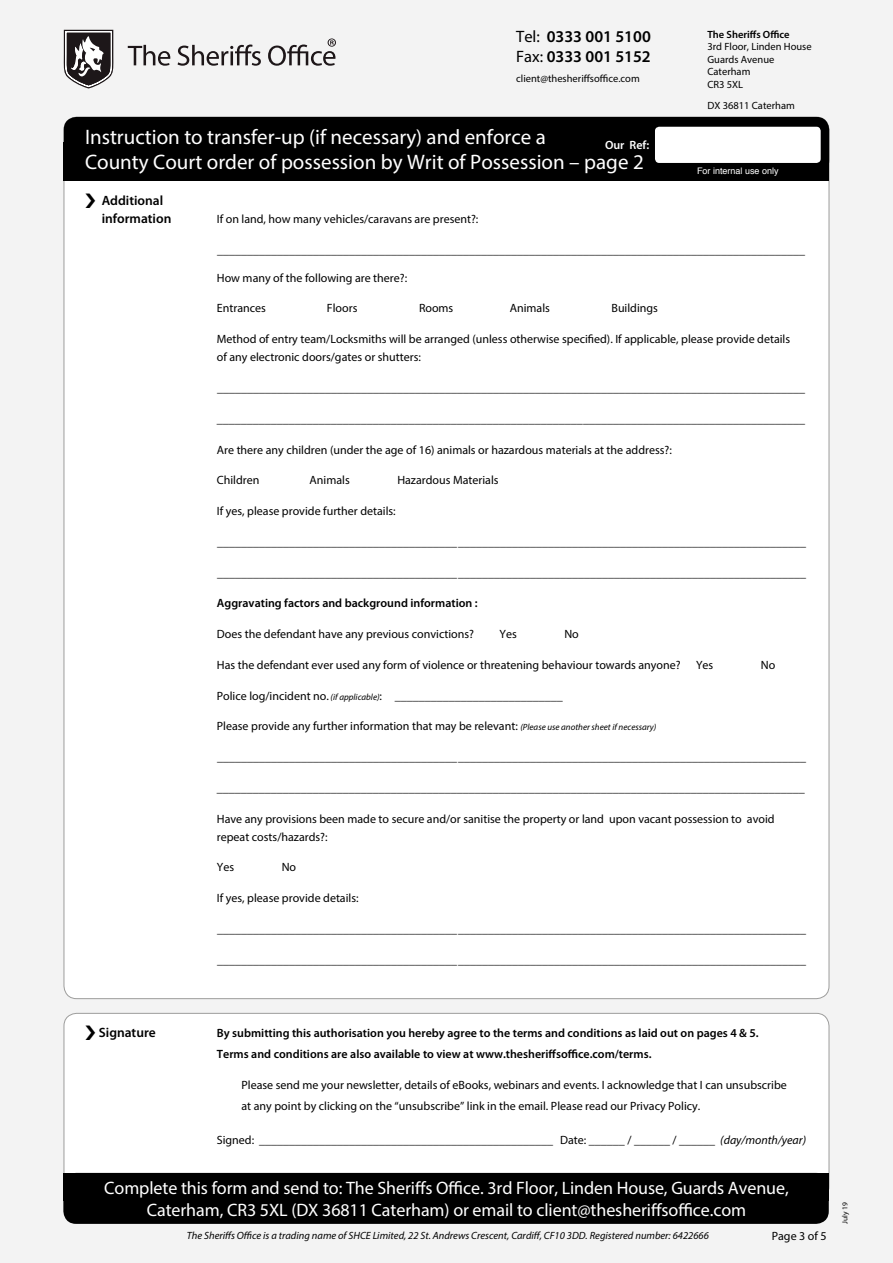
<style>
.page{position:relative;width:893px;height:1263px;background:#f3f3f3}
.page>*{position:absolute;margin:0;border:0;box-sizing:border-box;transform-origin:0 0}
.t1{font:21px/25.2px "Myriad Pro";color:#fff}
.t2{font:18px/21.6px "Myriad Pro";letter-spacing:-.005em;color:#fff;text-align:center}
.t3{font:600 16.5px/19.8px "Myriad Pro";color:#000}
.t4{font:600 13.5px/18px "Myriad Pro";color:#000}
.t5{font:12px/18px "Myriad Pro";color:#000}
.t6{font:600 12px/21px "Myriad Pro";color:#000}
.t7{font:600 12px "Myriad Pro";color:#fff}
.t8{font:italic 10.5px "Myriad Pro";color:#000}
.t9{font:10.5px/12.6px "Myriad Pro";color:#000}
.t10{font:600 10.5px "Myriad Pro";color:#000}
.t11{font:9px "Helvetica";color:#fff}
.t12{font:7.5px "Myriad Pro";color:#000}
.s1{font-weight:400}
.s2{font-style:italic;font-size:9px}
.s3{font-style:italic}
</style>
<div class="page">
<div style="left:64px;top:117px;width:765px;height:882px;background:#fff;border-radius:13px"></div>
<div style="left:64px;top:117px;width:765px;height:56px;background:#000;border-radius:13px"></div>
<div style="left:64px;top:143px;width:765px;height:38px;background:#000"></div>
<div style="left:655px;top:127px;width:166px;height:36px;background:#fff;border-radius:4px"></div>
<svg style="left:128px;top:45px;width:42px;height:21px"></svg>
<svg style="left:178px;top:45px;width:83px;height:21px"></svg>
<svg style="left:64px;top:30px;width:49px;height:59px"></svg>
<svg style="left:268px;top:38px;width:68px;height:28px"></svg>
<div style="left:64px;top:1013px;width:765px;height:186px;background:#fff;border-radius:13px"></div>
<div style="left:63px;top:1173px;width:766px;height:51px;background:#000;border-radius:13px"></div>
<div style="left:63px;top:1173px;width:766px;height:27px;background:#000"></div>
<h3 class="t3" style="left:516px;top:26px;width:136px"><span class="s1">Tel:</span> 0333 001 5100<br><span class="s1">Fax:</span> 0333 001 5152</h3>
<p class="t9" style="left:516px;top:72px;width:125px">client@thesheriffsoffice.com</p>
<h1 class="t1" style="left:85px;top:124px;width:560px">Instruction to transfer-up (if necessary) and enforce a<br>County Court order of possession by Writ of Possession – page 2</h1>
<p class="t7" style="left:605px;top:138px;width:46px">Our Ref:</p>
<p class="t10" style="left:707px;top:27px;width:84px">The Sheriffs Office</p>
<p class="t9" style="left:707px;top:40px;width:106px">3rd Floor, Linden House<br>Guards Avenue<br>Caterham<br>CR3 5XL</p>
<p class="t9" style="left:707px;top:99px;width:89px">DX 36811 Caterham</p>
<p class="t11" style="left:697px;top:164px;width:83px">For internal use only</p>
<p class="t4" style="left:102px;top:191px;width:71px">Additional information</p>
<p class="t5" style="left:217px;top:210px;width:263px">If on land, how many vehicles/caravans are present?:</p>
<p class="t5" style="left:217px;top:241px;width:589px">__________________________________________________________________________________________________</p>
<p class="t5" style="left:217px;top:268px;width:192px">How many of the following are there?:</p>
<p class="t5" style="left:217px;top:299px;width:51px">Entrances</p>
<p class="t5" style="left:327px;top:299px;width:32px">Floors</p>
<p class="t5" style="left:419px;top:299px;width:36px">Rooms</p>
<p class="t5" style="left:510px;top:299px;width:42px">Animals</p>
<p class="t5" style="left:611px;top:299px;width:48px">Buildings</p>
<p class="t5" style="left:217px;top:330px;width:575px">Method of entry team/Locksmiths will be arranged (unless otherwise specified). If applicable, please provide details of any electronic doors/gates or shutters:</p>
<p class="t5" style="left:217px;top:379px;width:590px">__________________________________________________________________________________________________</p>
<p class="t5" style="left:217px;top:409px;width:590px">__________________________________________________________________________________________________</p>
<p class="t5" style="left:217px;top:440px;width:457px">Are there any children (under the age of 16) animals or hazardous materials at the address?:</p>
<p class="t5" style="left:217px;top:471px;width:44px">Children</p>
<p class="t5" style="left:310px;top:471px;width:42px">Animals</p>
<p class="t5" style="left:397px;top:471px;width:103px">Hazardous Materials</p>
<p class="t5" style="left:217px;top:502px;width:180px">If yes, please provide further details:</p>
<p class="t5" style="left:217px;top:533px;width:591px">__________________________________________________________________________________________________</p>
<p class="t5" style="left:217px;top:563px;width:591px">__________________________________________________________________________________________________</p>
<p class="t6" style="left:217px;top:592px;width:262px">Aggravating factors and background information :</p>
<p class="t5" style="left:217px;top:625px;width:259px">Does the defendant have any previous convictions?</p>
<p class="t5" style="left:500px;top:625px;width:19px">Yes</p>
<p class="t5" style="left:564px;top:625px;width:16px">No</p>
<p class="t5" style="left:217px;top:656px;width:465px">Has the defendant ever used any form of violence or threatening behaviour towards anyone?</p>
<p class="t5" style="left:696px;top:656px;width:19px">Yes</p>
<p class="t5" style="left:761px;top:656px;width:16px">No</p>
<p class="t5" style="left:217px;top:686px;width:347px">Police log/incident no. <span class="s2">(if applicable)</span>: ____________________________</p>
<p class="t5" style="left:217px;top:717px;width:441px">Please provide any further information that may be relevant: <span class="s2">(Please use another sheet if necessary)</span></p>
<p class="t5" style="left:217px;top:748px;width:591px">__________________________________________________________________________________________________</p>
<p class="t5" style="left:217px;top:779px;width:590px">__________________________________________________________________________________________________</p>
<p class="t5" style="left:217px;top:809px;width:559px">Have any provisions been made to secure and/or sanitise the property or land upon vacant possession to avoid repeat costs/hazards?:</p>
<p class="t5" style="left:217px;top:858px;width:19px">Yes</p>
<p class="t5" style="left:282px;top:858px;width:16px">No</p>
<p class="t5" style="left:217px;top:889px;width:143px">If yes, please provide details:</p>
<p class="t5" style="left:217px;top:920px;width:591px">__________________________________________________________________________________________________</p>
<p class="t5" style="left:217px;top:950px;width:591px">__________________________________________________________________________________________________</p>
<p class="t4" style="left:99px;top:1023px;width:58px">Signature</p>
<p class="t6" style="left:217px;top:1022px;width:543px">By submitting this authorisation you hereby agree to the terms and conditions as laid out on pages 4 &amp; 5.<br>Terms and conditions are also available to view at www.thesheriffsoffice.com/terms.</p>
<p class="t5" style="left:242px;top:1074px;width:547px;line-height:21px">Please send me your newsletter, details of eBooks, webinars and events. I acknowledge that I can unsubscribe at any point by clicking on the “unsubscribe” link in the email. Please read our Privacy Policy.</p>
<p class="t5" style="left:217px;top:1130px;width:591px">Signed: _________________________________________________ Date: ______ / ______ / ______ <span class="s3">(day/month/year)</span></p>
<h2 class="t2" style="left:104px;top:1177px;width:686px">Complete this form and send to: The Sheriffs Office. 3rd Floor, Linden House, Guards Avenue,<br>Caterham, CR3 5XL (DX 36811 Caterham) or email to client@thesheriffsoffice.com</h2>
<p class="t8" style="left:187px;top:1229px;width:523px">The Sheriffs Office is a trading name of SHCE Limited, 22 St. Andrews Crescent, Cardiff, CF10 3DD. Registered number: 6422666</p>
<p class="t5" style="left:772px;top:1227px;width:56px">Page 3 of 5</p>
<p class="t12" style="left:840px;top:1224px;width:23px;rotate:-90deg">July 19</p>
</div>
